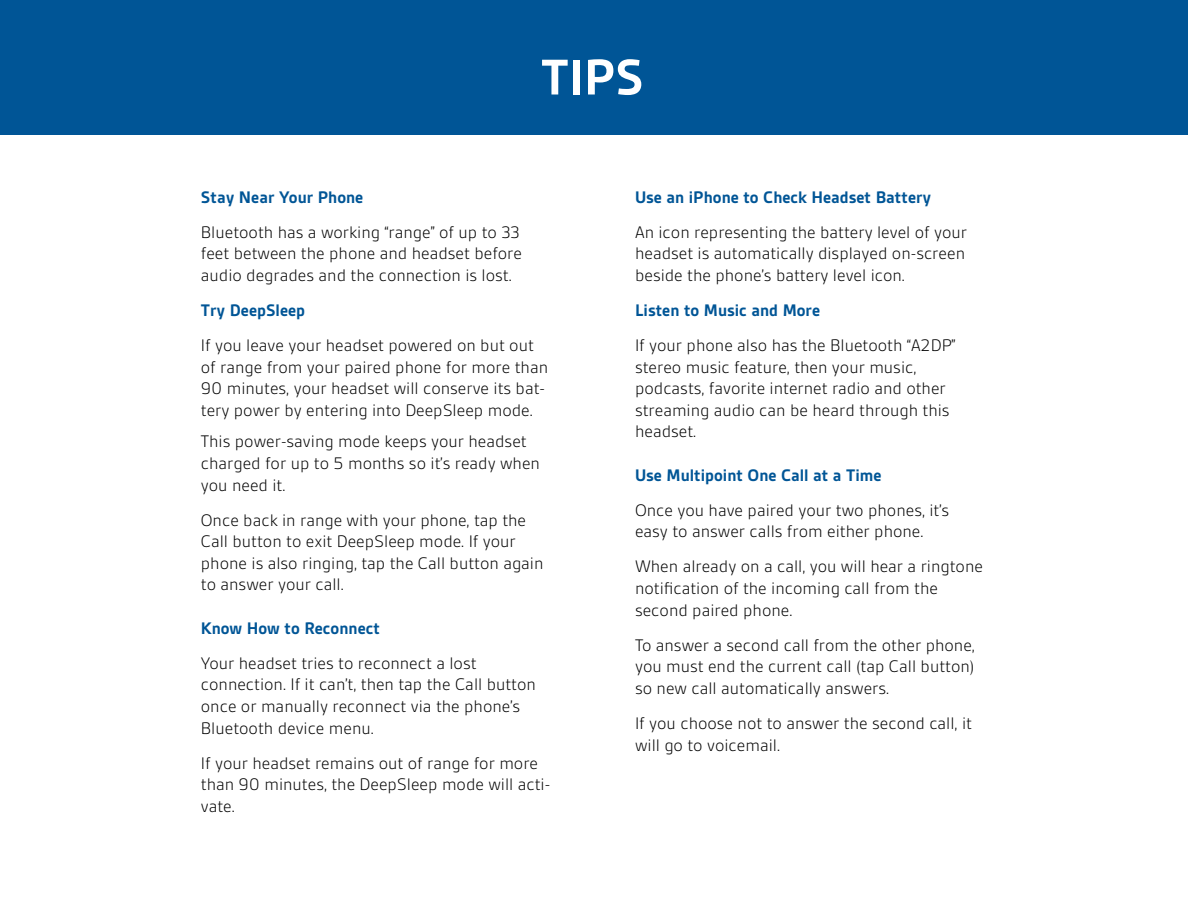
<style>
.page{position:relative;width:1188px;height:918px;background:#fff}
.page>*{position:absolute;margin:0;border:0;box-sizing:border-box;transform-origin:0 0}
.t1{font:700 54px "Gesta";color:#fff}
.t2{font:300 18px/21.6px "Gesta";color:#000}
.t3{font:700 18px "Gesta";color:#005596}
</style>
<div class="page">
<div style="left:0;top:0;width:1188px;height:135px;background:#005596"></div>
<h1 class="t1" style="left:541px;top:49px;width:105px">TIPS</h1>
<p class="t3" style="left:201px;top:187px;width:164px">Stay Near Your Phone</p>
<p class="t2" style="left:201px;top:221px;width:323px">Bluetooth has a working “range” of up to 33 feet between the phone and headset before audio degrades and the connection is lost.</p>
<p class="t3" style="left:201px;top:301px;width:106px">Try DeepSleep</p>
<p class="t2" style="left:201px;top:335px;width:349px">If you leave your headset powered on but out of range from your paired phone for more than 90 minutes, your headset will conserve its bat&shy;tery power by entering into DeepSleep mode.</p>
<p class="t2" style="left:201px;top:431px;width:341px">This power-saving mode keeps your headset charged for up to 5 months so it’s ready when you need it.</p>
<p class="t2" style="left:201px;top:509px;width:344px">Once back in range with your phone, tap the Call button to exit DeepSleep mode. If your phone is also ringing, tap the Call button again to answer your call.</p>
<p class="t3" style="left:201px;top:619px;width:181px">Know How to Reconnect</p>
<p class="t2" style="left:201px;top:652px;width:337px">Your headset tries to reconnect a lost connection. If it can’t, then tap the Call button once or manually reconnect via the phone’s Bluetooth device menu.</p>
<p class="t2" style="left:201px;top:752px;width:351px">If your headset remains out of range for more than 90 minutes, the DeepSleep mode will acti&shy;vate.</p>
<p class="t3" style="left:635px;top:187px;width:298px">Use an iPhone to Check Headset Battery</p>
<p class="t2" style="left:635px;top:221px;width:334px;text-align:justify">An icon representing the battery level of your headset is automatically displayed on-screen beside the phone’s battery level icon.</p>
<p class="t3" style="left:635px;top:301px;width:187px">Listen to Music and More</p>
<p class="t2" style="left:635px;top:335px;width:322px">If your phone also has the Bluetooth “A2DP” stereo music feature, then your music, podcasts, favorite internet radio and other streaming audio can be heard through this headset.</p>
<p class="t3" style="left:635px;top:465px;width:248px">Use Multipoint One Call at a Time</p>
<p class="t2" style="left:635px;top:499px;width:316px">Once you have paired your two phones, it’s easy to answer calls from either phone.</p>
<p class="t2" style="left:635px;top:556px;width:349px">When already on a call, you will hear a ringtone notification of the incoming call from the second paired phone.</p>
<p class="t2" style="left:635px;top:634px;width:341px;text-align:justify">To answer a second call from the other phone, you must end the current call (tap Call button) so new call automatically answers.</p>
<p class="t2" style="left:635px;top:713px;width:338px">If you choose not to answer the second call, it will go to voicemail.</p>
</div>
